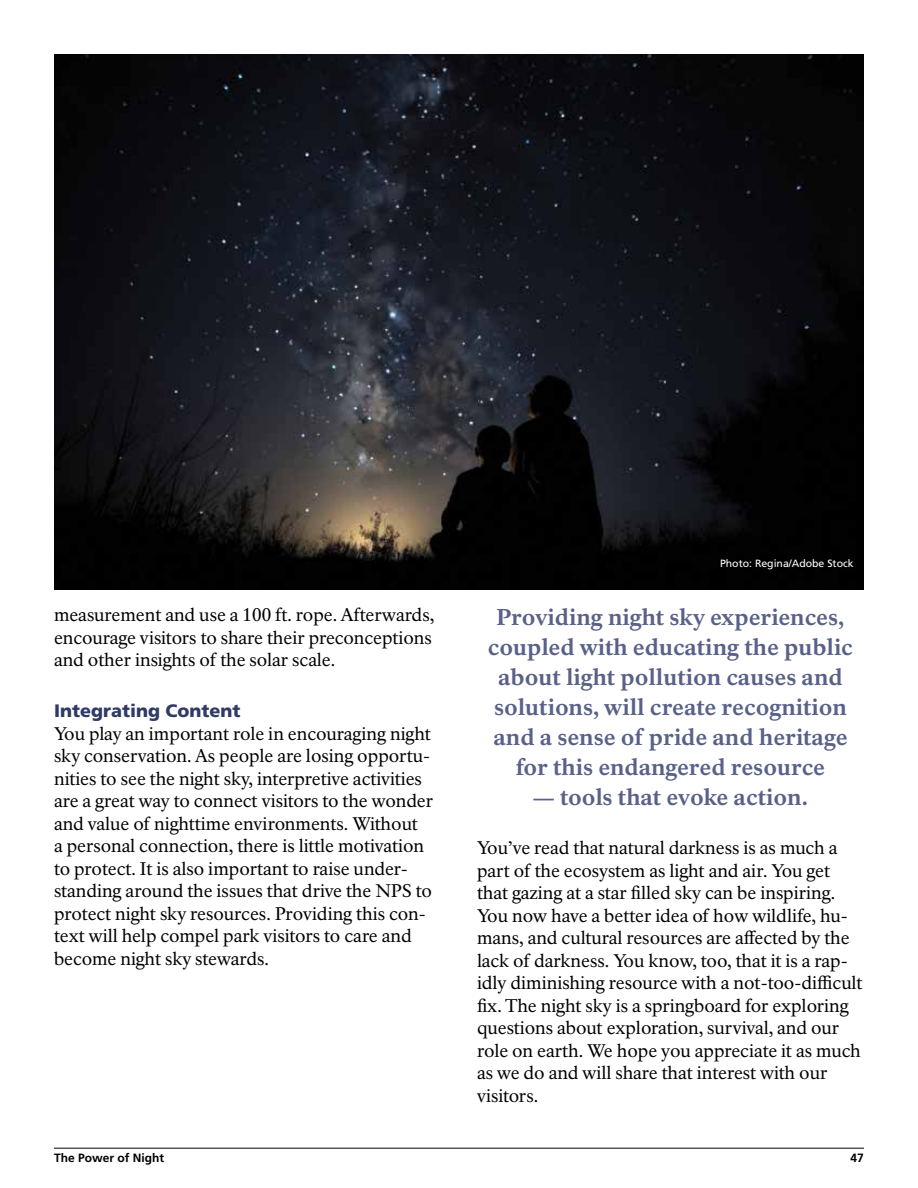
<style>
.page{position:relative;width:918px;height:1188px;background:#fff}
.page>*{position:absolute;margin:0;border:0;box-sizing:border-box;transform-origin:0 0}
.t1{font:800 22.5px/30px "NPS Rawlinson OT";color:#596189;text-align:center}
.t2{font:18px/22.5px "NPS Rawlinson OT";letter-spacing:-.005em;color:#000}
.t3{font:900 18px "Frutiger LT Std";color:#2f3a66}
.t4{font:700 12px "Frutiger LT Std";color:#000}
.t5{font:10.5px "Frutiger LT Std";color:#fff}
</style>
<div class="page">
<img style="left:54px;top:54px;width:810px;height:536px">
<hr style="left:54px;top:1148px;width:810px;height:1px;background:#000">
<p class="t2" style="left:54px;top:604px;width:382px">measurement and use a 100 ft rope Afterwards, encourage visitors to share their preconceptions and other insights of the solar scale</p>
<h4 class="t3" style="left:54px;top:700px;width:188px">Integrating Content</h4>
<p class="t2" style="left:54px;top:722px;width:381px">You play an important role in encouraging night sky conservation As people are losing opportu&shy;nities to see the night sky, interpretive activities are a great way to connect visitors to the wonder and value of nighttime environments Without<br>a personal connection, there is little motivation to protect It is also important to raise under&shy;standing around the issues that drive the NPS to protect night sky resources Providing this con&shy;text will help compel park visitors to care and become night sky stewards</p>
<p class="t5" style="left:720px;top:557px;width:135px">Photo: Regina/Adobe Stock</p>
<p class="t1" style="left:488px;top:602px;width:367px">Providing night sky experiences, coupled with educating the public about light pollution causes and solutions, will create recognition and a sense of pride and heritage for this endangered resource</p>
<p class="t1" style="left:533px;top:782px;width:277px">— tools that evoke action.</p>
<p class="t2" style="left:477px;top:837px;width:387px">You’ve read that natural darkness is as much a part of the ecosystem as light and air You get that gazing at a star filled sky can be inspiring You now have a better idea of how wildlife, hu&shy;mans, and cultural resources are affected by the lack of darkness You know, too, that it is a rap&shy;idly diminishing resource with a not-too-difficult fix The night sky is a springboard for exploring questions about exploration, survival, and our role on earth We hope you appreciate it as much as we do and will share that interest with our visitors</p>
<p class="t4" style="left:54px;top:1151px;width:112px">The Power of Night</p>
<p class="t4" style="left:851px;top:1151px;width:15px">47</p>
</div>
